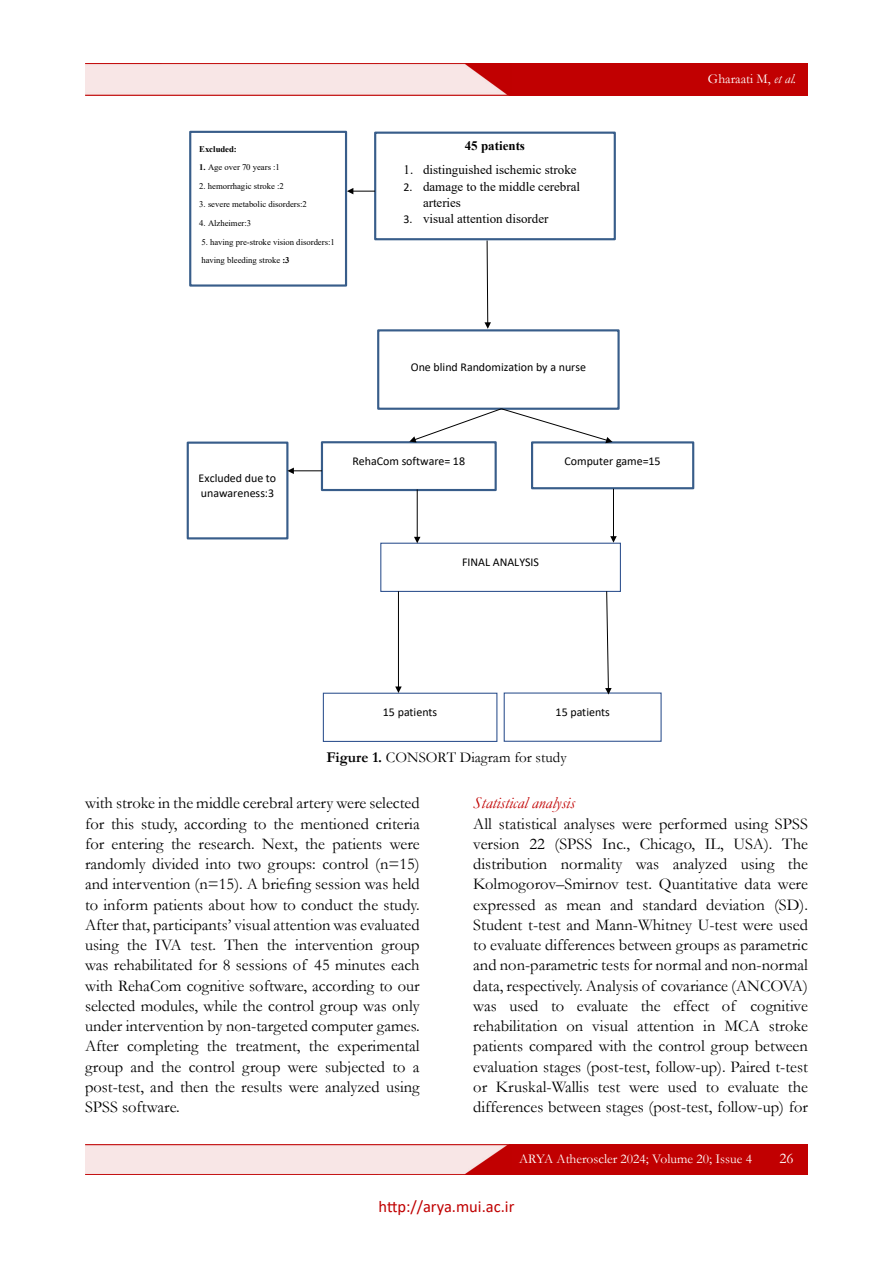
<style>
.page{position:relative;width:893px;height:1263px;background:#fff}
.page>*{position:absolute;margin:0;border:0;box-sizing:border-box;transform-origin:0 0}
.t1{font:16.5px/20.2px "Garamond";color:#000;text-align:justify}
.t2{font:16.5px "Calibri";color:#c00000}
.t3{font:italic 16.5px "Garamond";color:#c00000}
.t4{font:15px "Garamond";color:#000}
.t5{font:15px "Garamond";color:#fff}
.t6{font:13.5px "Garamond";color:#fff}
.t7{font:13.05px/16px "Times New Roman";color:#000}
.t8{font:700 13.05px "Times New Roman";color:#000}
.t9{font:12px/15.8px "Calibri";color:#000}
.t10{font:8.7px/18.8px "Times New Roman";letter-spacing:-.005em;color:#000}
.t11{font:700 8.7px "Times New Roman";letter-spacing:.005em;color:#000}
.s1{font-weight:700}
.s2{font-family:"Calibri";font-size:12px}
.s3{font-style:italic}
</style>
<div class="page">
<img style="left:85px;top:1144px;width:723px;height:30px">
<img style="left:85px;top:64px;width:723px;height:31px">
<div style="left:323px;top:693px;width:174px;height:49px;border:1px solid #2f528f"></div>
<div style="left:504px;top:692px;width:158px;height:50px;border:1px solid #2f528f"></div>
<div style="left:380px;top:543px;width:241px;height:49px;border:1px solid #2f528f"></div>
<div style="left:189px;top:131px;width:158px;height:156px;border:2px solid #385d8a"></div>
<div style="left:377px;top:329px;width:243px;height:81px;border:2px solid #385d8a"></div>
<div style="left:531px;top:441px;width:163px;height:48px;border:2px solid #385d8a"></div>
<div style="left:321px;top:441px;width:176px;height:50px;border:2px solid #385d8a"></div>
<div style="left:187px;top:442px;width:101px;height:97px;border:2px solid #385d8a"></div>
<svg style="left:484px;top:240px;width:7px;height:89px"></svg>
<hr style="left:613px;top:489px;width:1px;height:48px;background:#000">
<svg style="left:610px;top:536px;width:7px;height:7px"></svg>
<svg style="left:409px;top:408px;width:203px;height:35px"></svg>
<div style="left:374px;top:132px;width:242px;height:108px;border:2px solid #385d8a"></div>
<svg style="left:347px;top:188px;width:28px;height:6px"></svg>
<hr style="left:417px;top:489px;width:1px;height:49px;background:#000">
<svg style="left:414px;top:537px;width:6px;height:6px"></svg>
<svg style="left:287px;top:468px;width:35px;height:6px"></svg>
<hr style="left:398px;top:591px;width:1px;height:97px;background:#000">
<svg style="left:395px;top:686px;width:7px;height:7px"></svg>
<svg style="left:605px;top:591px;width:7px;height:103px"></svg>
<p class="t11" style="left:199px;top:142px;width:39px">Excluded:</p>
<p class="t10" style="left:199px;top:158px;width:82px"><span class="s1">1.</span> Age over 70 years :1</p>
<p class="t10" style="left:199px;top:176px;width:86px">2. hemorrhagic stroke :2</p>
<p class="t10" style="left:199px;top:195px;width:109px">3. severe metabolic disorders:2</p>
<p class="t10" style="left:199px;top:213px;width:53px">4. Alzheimer:3</p>
<p class="t10" style="left:201px;top:232px;width:135px">5. having pre-stroke vision disorders:1 having bleeding stroke <span class="s1">:3</span></p>
<p class="t8" style="left:465px;top:136px;width:62px">45 patients</p>
<p class="t7" style="left:403px;top:162px;width:175px">1. distinguished ischemic stroke</p>
<p class="t7" style="left:423px;top:178px;width:159px;text-indent:-19px"><span class="s2">2.</span> damage to the middle cerebral arteries</p>
<p class="t7" style="left:403px;top:210px;width:146px"><span class="s2">3.</span> visual attention disorder</p>
<p class="t9" style="left:199px;top:470px;width:79px">Excluded due to unawareness:3</p>
<p class="t9" style="left:411px;top:359px;width:177px">One blind Randomization by a nurse</p>
<p class="t9" style="left:352px;top:453px;width:114px">RehaCom software= 18</p>
<p class="t9" style="left:564px;top:452px;width:98px">Computer game=15</p>
<p class="t9" style="left:462px;top:554px;width:79px">FINAL ANALYSIS</p>
<p class="t6" style="left:708px;top:70px;width:90px">Gharaati M, <span class="s3">et al.</span></p>
<p class="t9" style="left:383px;top:704px;width:56px">15 patients</p>
<p class="t9" style="left:556px;top:704px;width:56px">15 patients</p>
<p class="t4" style="left:326px;top:748px;width:242px"><span class="s1">Figure 1.</span> CONSORT Diagram for study</p>
<p class="t1" style="left:85px;top:793px;width:336px">with stroke in the middle cerebral artery were selected for this study, according to the mentioned criteria for entering the research. Next, the patients were randomly divided into two groups: control (n=15) and intervention (n=15). A briefing session was held to inform patients about how to conduct the study.<br>After that, participants’ visual attention was evaluated using the IVA test. Then the intervention group was rehabilitated for 8 sessions of 45 minutes each with RehaCom cognitive software, according to our selected modules, while the control group was only under intervention by non-targeted computer games.<br>After completing the treatment, the experimental group and the control group were subjected to a post-test, and then the results were analyzed using SPSS software.</p>
<p class="t3" style="left:473px;top:792px;width:103px">Statistical analysis</p>
<p class="t1" style="left:473px;top:813px;width:336px">All statistical analyses were performed using SPSS version 22 (SPSS Inc., Chicago, IL, USA). The distribution normality was analyzed using the Kolmogorov–Smirnov test. Quantitative data were expressed as mean and standard deviation (SD).<br>Student t-test and Mann-Whitney U-test were used to evaluate differences between groups as parametric and non-parametric tests for normal and non-normal data, respectively. Analysis of covariance (ANCOVA) was used to evaluate the effect of cognitive rehabilitation on visual attention in MCA stroke patients compared with the control group between evaluation stages (post-test, follow-up). Paired t-test or Kruskal-Wallis test were used to evaluate the differences between stages (post-test, follow-up) for</p>
<p class="t6" style="left:519px;top:1150px;width:234px">ARYA Atheroscler 2024; Volume 20; Issue 4</p>
<p class="t5" style="left:779px;top:1148px;width:16px">26</p>
<p class="t2" style="left:379px;top:1195px;width:137px">http://arya.mui.ac.ir</p>
</div>
